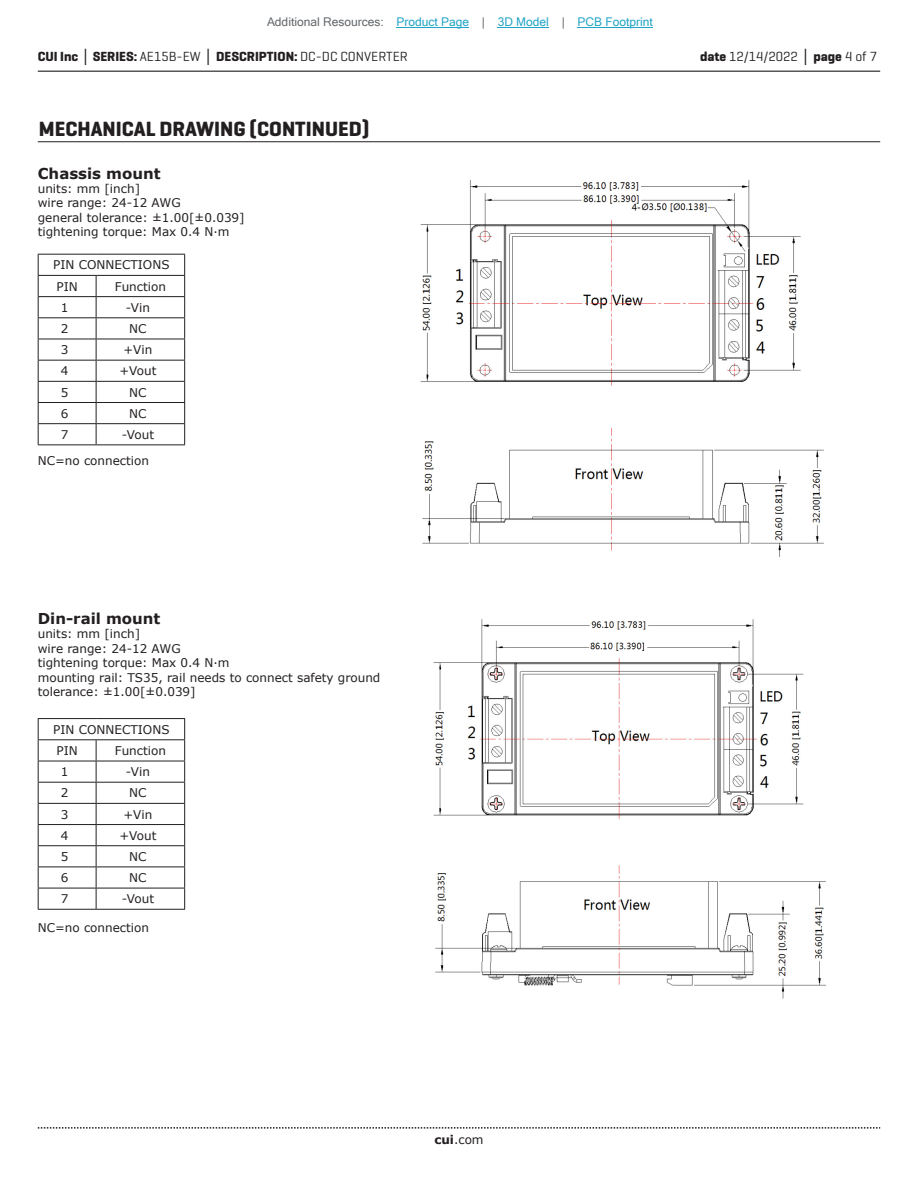
<style>
.page{position:relative;width:918px;height:1188px;background:#fff}
.page>*{position:absolute;margin:0;border:0;box-sizing:border-box;transform-origin:0 0}
.t1{font:700 21px "Geogrotesque";color:#231f20}
.t2{font:700 15px "Verdana";color:#231f20}
.t3{font:700 13.5px "Geogrotesque";color:#231f20}
.t4{font:13.5px "Geogrotesque";color:#231f20}
.t5{font:12px/14.4px "Verdana";color:#231f20}
.t6{font:12px "Microsoft Sans Serif";color:#23a4c6}
.s1{color:#63676b}
.s2{font-family:"Verdana"}
.s3{font-weight:400}
.s4{font-weight:700}
.s5{font-family:"Verdana";font-weight:700}
</style>
<div class="page">
<hr style="left:38px;top:71px;width:842px;height:1px;background:#231f20">
<svg style="left:38px;top:1127px;width:842px;height:2px"></svg>
<hr style="left:38px;top:141px;width:842px;height:1px;background:#231f20">
<hr style="left:38px;top:254px;width:58px;height:1px;background:#231f20">
<hr style="left:96px;top:254px;width:89px;height:1px;background:#231f20">
<hr style="left:38px;top:275px;width:58px;height:1px;background:#231f20">
<hr style="left:96px;top:275px;width:89px;height:1px;background:#231f20">
<hr style="left:38px;top:296px;width:58px;height:1px;background:#231f20">
<hr style="left:96px;top:296px;width:89px;height:1px;background:#231f20">
<hr style="left:38px;top:317px;width:58px;height:1px;background:#231f20">
<hr style="left:96px;top:317px;width:89px;height:1px;background:#231f20">
<hr style="left:38px;top:339px;width:58px;height:1px;background:#231f20">
<hr style="left:96px;top:339px;width:89px;height:1px;background:#231f20">
<hr style="left:38px;top:360px;width:58px;height:1px;background:#231f20">
<hr style="left:96px;top:360px;width:89px;height:1px;background:#231f20">
<hr style="left:38px;top:381px;width:58px;height:1px;background:#231f20">
<hr style="left:96px;top:381px;width:89px;height:1px;background:#231f20">
<hr style="left:38px;top:402px;width:58px;height:1px;background:#231f20">
<hr style="left:96px;top:402px;width:89px;height:1px;background:#231f20">
<hr style="left:38px;top:423px;width:58px;height:1px;background:#231f20">
<hr style="left:96px;top:423px;width:89px;height:1px;background:#231f20">
<hr style="left:38px;top:444px;width:58px;height:1px;background:#231f20">
<hr style="left:96px;top:444px;width:89px;height:1px;background:#231f20">
<svg style="left:38px;top:255px;width:1px;height:189px"></svg>
<svg style="left:96px;top:276px;width:1px;height:168px"></svg>
<svg style="left:184px;top:255px;width:1px;height:189px"></svg>
<hr style="left:38px;top:718px;width:58px;height:1px;background:#231f20">
<hr style="left:96px;top:718px;width:89px;height:1px;background:#231f20">
<hr style="left:38px;top:739px;width:58px;height:1px;background:#231f20">
<hr style="left:96px;top:739px;width:89px;height:1px;background:#231f20">
<hr style="left:38px;top:761px;width:58px;height:1px;background:#231f20">
<hr style="left:96px;top:761px;width:89px;height:1px;background:#231f20">
<hr style="left:38px;top:782px;width:58px;height:1px;background:#231f20">
<hr style="left:96px;top:782px;width:89px;height:1px;background:#231f20">
<hr style="left:38px;top:803px;width:58px;height:1px;background:#231f20">
<hr style="left:96px;top:803px;width:89px;height:1px;background:#231f20">
<hr style="left:38px;top:824px;width:58px;height:1px;background:#231f20">
<hr style="left:96px;top:824px;width:89px;height:1px;background:#231f20">
<hr style="left:38px;top:845px;width:58px;height:1px;background:#231f20">
<hr style="left:96px;top:845px;width:89px;height:1px;background:#231f20">
<hr style="left:38px;top:867px;width:58px;height:1px;background:#231f20">
<hr style="left:96px;top:867px;width:89px;height:1px;background:#231f20">
<hr style="left:38px;top:888px;width:58px;height:1px;background:#231f20">
<hr style="left:96px;top:888px;width:89px;height:1px;background:#231f20">
<hr style="left:38px;top:909px;width:58px;height:1px;background:#231f20">
<hr style="left:96px;top:909px;width:89px;height:1px;background:#231f20">
<svg style="left:38px;top:719px;width:1px;height:190px"></svg>
<svg style="left:96px;top:740px;width:1px;height:169px"></svg>
<svg style="left:184px;top:719px;width:1px;height:190px"></svg>
<img style="left:433px;top:619px;width:393px;height:380px">
<img style="left:420px;top:180px;width:404px;height:377px">
<hr style="left:397px;top:27px;width:72px;height:1px;background:#23a4c6">
<hr style="left:498px;top:27px;width:51px;height:1px;background:#23a4c6">
<hr style="left:578px;top:27px;width:75px;height:1px;background:#23a4c6">
<p class="t6" style="left:267px;top:15px;width:387px"><span class="s1">Additional Resources:</span> Product Page <span class="s1">|</span> 3D Model <span class="s1">|</span> PCB Footprint</p>
<p class="t3" style="left:38px;top:48px;width:372px">CUI Inc <span class="s2">│</span> SERIES: <span class="s3">AE15B-EW</span> <span class="s2">│</span> DESCRIPTION: <span class="s3">DC-DC CONVERTER</span></p>
<p class="t4" style="left:700px;top:48px;width:179px"><span class="s4">date</span> 12/14/2022 <span class="s5">│</span> <span class="s4">page</span> 4 of 7</p>
<h1 class="t1" style="left:39px;top:116px;width:332px">MECHANICAL DRAWING (CONTINUED)</h1>
<p class="t2" style="left:38px;top:163px;width:124px">Chassis mount</p>
<p class="t5" style="left:38px;top:181px;width:208px">units: mm [inch]<br>wire range: 24-12 AWG<br>general tolerance: ±1.00[±0.039] tightening torque: Max 0.4 N∙m</p>
<p class="t5" style="left:53px;top:254px;width:118px;line-height:21.3px">PIN CONNECTIONS<br>PIN</p>
<p class="t5" style="left:115px;top:279px;width:53px">Function</p>
<p class="t5" style="left:61px;top:300px;width:9px">1</p>
<p class="t5" style="left:126px;top:300px;width:26px">-Vin</p>
<p class="t5" style="left:61px;top:321px;width:9px">2</p>
<p class="t5" style="left:129px;top:321px;width:19px">NC</p>
<p class="t5" style="left:61px;top:342px;width:9px">3</p>
<p class="t5" style="left:123px;top:342px;width:30px">+Vin</p>
<p class="t5" style="left:61px;top:364px;width:9px">4</p>
<p class="t5" style="left:119px;top:364px;width:39px">+Vout</p>
<p class="t5" style="left:61px;top:385px;width:9px">5</p>
<p class="t5" style="left:129px;top:385px;width:19px">NC</p>
<p class="t5" style="left:61px;top:406px;width:9px">6</p>
<p class="t5" style="left:129px;top:406px;width:19px">NC</p>
<p class="t5" style="left:61px;top:427px;width:9px">7</p>
<p class="t5" style="left:38px;top:421px;width:118px;line-height:26.1px;text-indent:84px">-Vout<br>NC=no connection</p>
<p class="t2" style="left:38px;top:608px;width:124px">Din-rail mount</p>
<p class="t5" style="left:38px;top:627px;width:344px">units: mm [inch]<br>wire range: 24-12 AWG<br>tightening torque: Max 0.4 N∙m<br>mounting rail: TS35, rail needs to connect safety ground tolerance: ±1.00[±0.039]</p>
<p class="t5" style="left:53px;top:719px;width:118px;line-height:21.3px">PIN CONNECTIONS<br>PIN</p>
<p class="t5" style="left:115px;top:743px;width:53px">Function</p>
<p class="t5" style="left:61px;top:765px;width:9px">1</p>
<p class="t5" style="left:126px;top:765px;width:26px">-Vin</p>
<p class="t5" style="left:61px;top:786px;width:9px">2</p>
<p class="t5" style="left:129px;top:786px;width:19px">NC</p>
<p class="t5" style="left:61px;top:807px;width:9px">3</p>
<p class="t5" style="left:123px;top:807px;width:30px">+Vin</p>
<p class="t5" style="left:61px;top:828px;width:9px">4</p>
<p class="t5" style="left:119px;top:828px;width:39px">+Vout</p>
<p class="t5" style="left:61px;top:849px;width:9px">5</p>
<p class="t5" style="left:129px;top:849px;width:19px">NC</p>
<p class="t5" style="left:61px;top:870px;width:9px">6</p>
<p class="t5" style="left:129px;top:870px;width:19px">NC</p>
<p class="t5" style="left:61px;top:892px;width:9px">7</p>
<p class="t5" style="left:122px;top:892px;width:34px">-Vout</p>
<p class="t5" style="left:38px;top:920px;width:113px">NC=no connection</p>
<p class="t5" style="left:434px;top:1132px;width:51px"><span class="s4">cui</span>.com</p>
</div>
